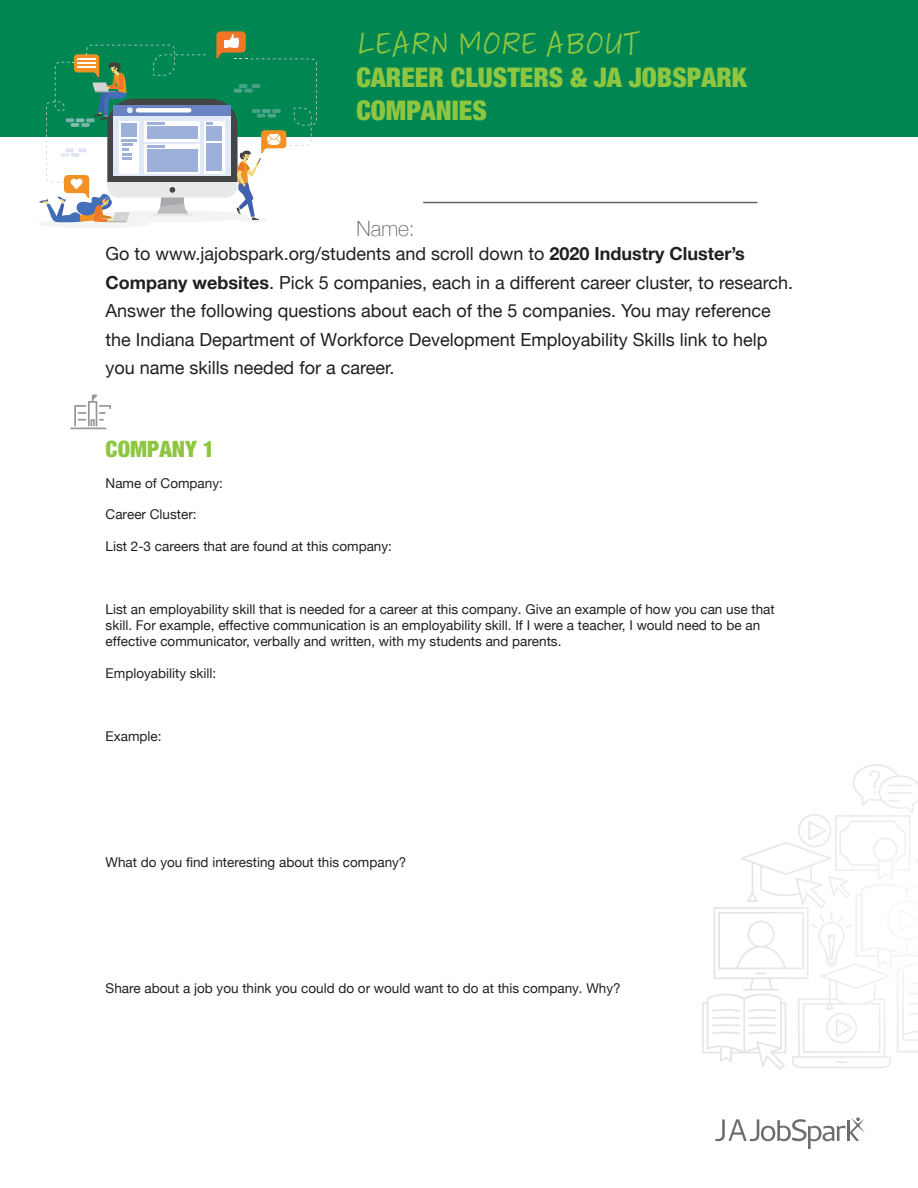
<style>
.page{position:relative;width:918px;height:1188px;background:#fff}
.page>*{position:absolute;margin:0;border:0;box-sizing:border-box;transform-origin:0 0}
.t1{font:33.9px "Adobe Handwriting Tiffany";color:#8ec641}
.t2{font:900 condensed 27px/32.4px "Helvetica Neue";color:#8ec641}
.t3{font:900 condensed 22.5px "Helvetica Neue";color:#8ec641}
.t4{font:100 21px "Helvetica Neue";color:#606160}
.t5{font:18px/28.5px "Helvetica Neue";color:#231f20}
.t6{font:13.5px/16.2px "Helvetica Neue";color:#231f20}
.s1{font-weight:700}
</style>
<div class="page">
<svg style="left:74px;top:395px;width:37px;height:31px"></svg>
<hr style="left:70px;top:428px;width:44px;height:1px;background:#95979a">
<div style="left:0;top:0;width:918px;height:137px;background:#008751"></div>
<div style="left:38px;top:219px;width:113px;height:9px;background:#f3f5f5;border-radius:50%"></div>
<svg style="left:39px;top:31px;width:278px;height:192px"></svg>
<svg style="left:798px;top:775px;width:120px;height:182px"></svg>
<hr style="left:423px;top:202px;width:335px;height:1px;background:#606160">
<div style="left:104px;top:409px;width:16px;height:22px;background:#fff;border-radius:50%"></div>
<svg style="left:715px;top:1117px;width:150px;height:32px"></svg>
<hr style="left:847px;top:1120px;width:3px;height:21px;background:#6c6d70">
<h1 class="t1" style="left:356px;top:20px;width:283px">LEARN MORE ABOUT</h1>
<h2 class="t2" style="left:356px;top:60px;width:392px">CAREER CLUSTERS &amp; JA JOBSPARK<br>COMPANIES</h2>
<h3 class="t4" style="left:357px;top:213px;width:60px">Name:</h3>
<p class="t5" style="left:106px;top:241px;width:689px">Go to www.jajobspark.org/students and scroll down to <span class="s1">2020 Industry Cluster’s Company websites</span>. Pick 5 companies, each in a different career cluster, to research.<br>Answer the following questions about each of the 5 companies. You may reference the Indiana Department of Workforce Development Employability Skills link to help you name skills needed for a career.</p>
<h3 class="t3" style="left:106px;top:430px;width:110px">COMPANY 1</h3>
<p class="t6" style="left:106px;top:476px;width:119px">Name of Company:</p>
<p class="t6" style="left:106px;top:507px;width:92px">Career Cluster:</p>
<p class="t6" style="left:106px;top:539px;width:288px">List 2-3 careers that are found at this company:</p>
<p class="t6" style="left:106px;top:602px;width:671px">List an employability skill that is needed for a career at this company. Give an example of how you can use that skill. For example, effective communication is an employability skill. If I were a teacher, I would need to be an effective communicator, verbally and written, with my students and parents.</p>
<p class="t6" style="left:106px;top:666px;width:112px">Employability skill:</p>
<p class="t6" style="left:106px;top:729px;width:58px">Example:</p>
<p class="t6" style="left:106px;top:855px;width:302px">What do you find interesting about this company?</p>
<p class="t6" style="left:106px;top:981px;width:517px">Share about a job you think you could do or would want to do at this company. Why?</p>
</div>
